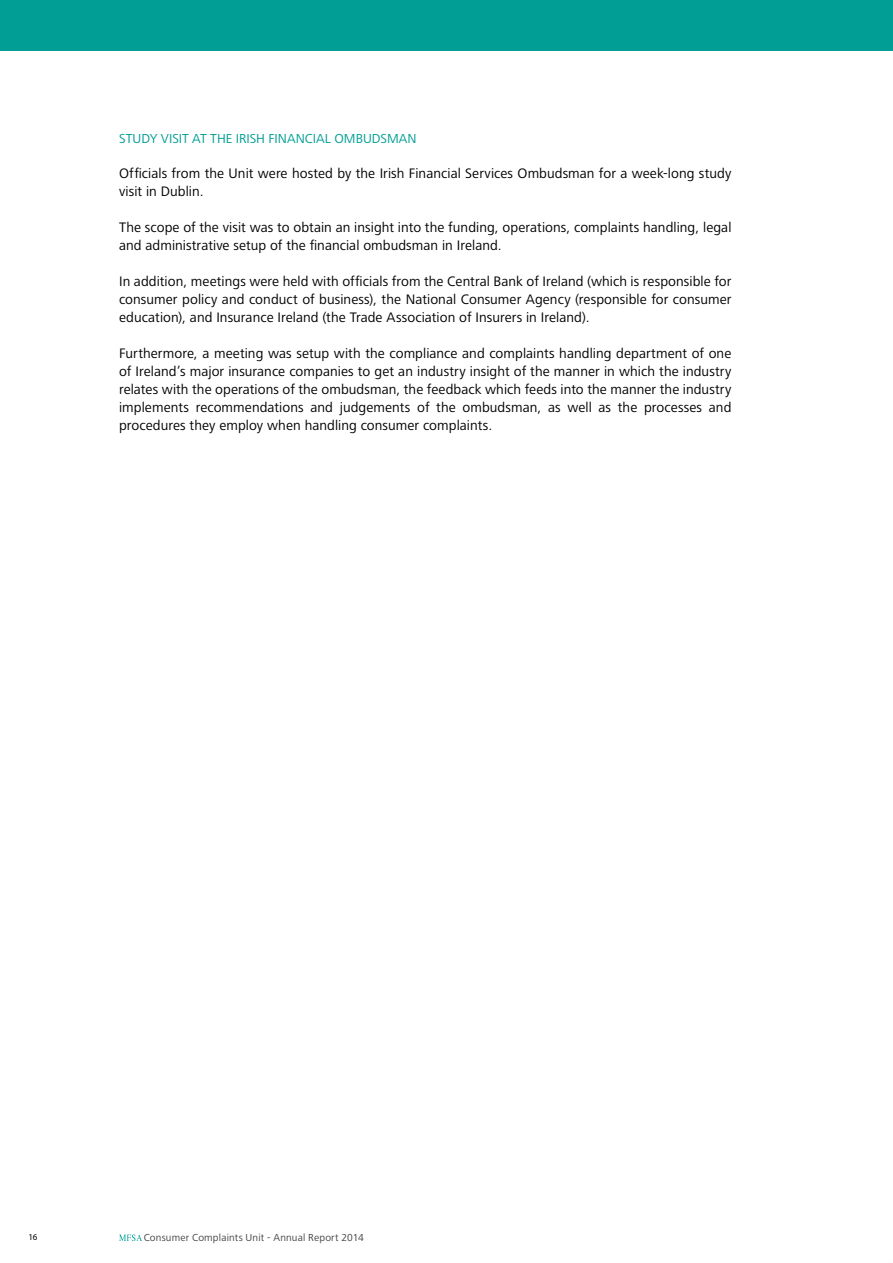
<style>
.page{position:relative;width:893px;height:1263px;background:#fff}
.page>*{position:absolute;margin:0;border:0;box-sizing:border-box;transform-origin:0 0}
.t1{font:14.25px/18px "Frutiger Next LT";letter-spacing:.005em;color:#000}
.t2{font:13.5px "Frutiger Next LT";letter-spacing:.005em;color:#009e94}
.t3{font:10.5px "Frutiger Next LT";letter-spacing:.015em;color:#454347}
.t4{font:9px "Myriad Pro";color:#000}
</style>
<div class="page">
<svg style="left:119px;top:1234px;width:23px;height:7px"></svg>
<div style="left:0;top:0;width:893px;height:51px;background:#009e94"></div>
<p class="t2" style="left:119px;top:131px;width:56px">Study visit</p>
<p class="t2" style="left:192px;top:131px;width:91px">at the Irish Financia</p>
<p class="t2" style="left:325px;top:131px;width:40px">l Ombuds</p>
<p class="t2" style="left:387px;top:131px;width:22px">man</p>
<p class="t1" style="left:119px;top:164px;width:614px">Officials from the Unit were hosted by the Irish Financial Services Ombudsman for a week-long study visit in Dublin.</p>
<p class="t1" style="left:119px;top:218px;width:614px">The scope of the visit was to obtain an insight into the funding, operations, complaints handling, legal and administrative setup of the financial ombudsman in Ireland.</p>
<p class="t1" style="left:119px;top:272px;width:614px;text-align:justify">In addition, meetings were held with officials from the Central Bank of Ireland (which is responsible for consumer policy and conduct of business), the National Consumer Agency (responsible for consumer education), and Insurance Ireland (the Trade Association of Insurers in Ireland).</p>
<p class="t1" style="left:119px;top:344px;width:614px;text-align:justify">Furthermore, a meeting was setup with the compliance and complaints handling department of one of Ireland’s major insurance companies to get an industry insight of the manner in which the industry relates with the operations of the ombudsman, the feedback which feeds into the manner the industry implements recommendations and judgements of the ombudsman, as well as the processes and procedures they employ when handling consumer complaints.</p>
<p class="t4" style="left:29px;top:1231px;width:10px">16</p>
<p class="t3" style="left:144px;top:1232px;width:222px">Consumer Complaints Unit - Annual Report 2014</p>
</div>
